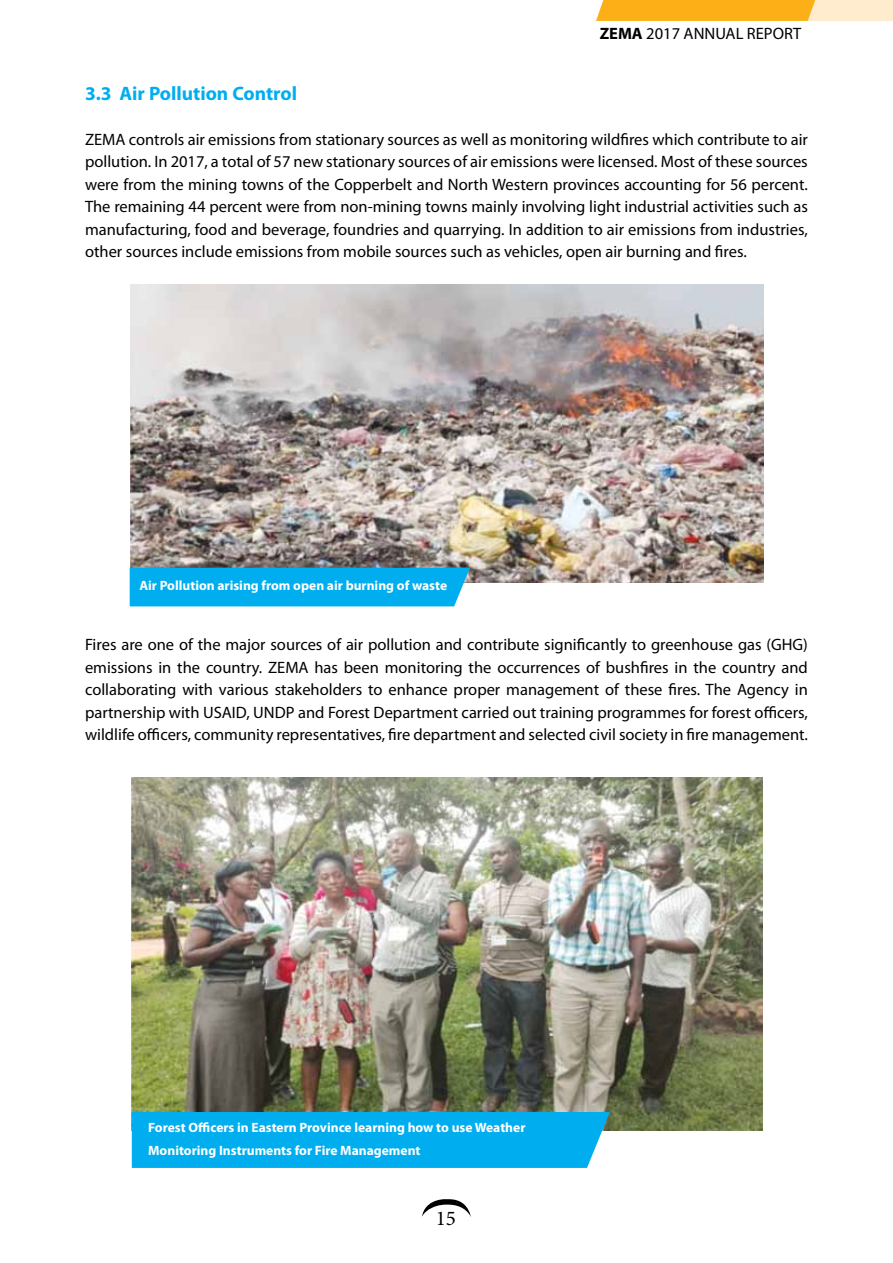
<style>
.page{position:relative;width:893px;height:1263px;background:#fff}
.page>*{position:absolute;margin:0;border:0;box-sizing:border-box;transform-origin:0 0}
.t1{font:21px "Minion Pro";color:#000}
.t2{font:700 19.5px "Myriad Pro";color:#00aeef}
.t3{font:16.5px/22.5px "Myriad Pro";color:#000;text-align:justify}
.t4{font:700 13.5px/22.5px "Myriad Pro";color:#fff}
.s1{font-weight:700}
</style>
<div class="page">
<svg style="left:421px;top:1199px;width:50px;height:19px"></svg>
<img style="left:130px;top:285px;width:634px;height:297px">
<div style="left:130px;top:568px;width:340px;height:38px;background:#00aeef"></div>
<img style="left:132px;top:777px;width:631px;height:354px">
<div style="left:132px;top:1112px;width:478px;height:56px;background:#00aeef"></div>
<svg style="left:596px;top:0;width:297px;height:21px;background:#fcc04c"></svg>
<p class="t3" style="left:600px;top:22px;width:203px"><span class="s1">ZEMA</span> 2017 ANNUAL REPORT</p>
<p class="t2" style="left:85px;top:80px;width:214px">3.3 Air Pollution Control</p>
<p class="t3" style="left:85px;top:128px;width:724px">ZEMA controls air emissions from stationary sources as well as monitoring wildfires which contribute to air pollution. In 2017, a total of 57 new stationary sources of air emissions were licensed. Most of these sources were from the mining towns of the Copperbelt and North Western provinces accounting for 56 percent.<br>The remaining 44 percent were from non-mining towns mainly involving light industrial activities such as manufacturing, food and beverage, foundries and quarrying. In addition to air emissions from industries, other sources include emissions from mobile sources such as vehicles, open air burning and fires.</p>
<p class="t4" style="left:139px;top:574px;width:309px">Air Pollution arising from open air burning of waste</p>
<p class="t3" style="left:85px;top:633px;width:724px">Fires are one of the major sources of air pollution and contribute significantly to greenhouse gas (GHG) emissions in the country. ZEMA has been monitoring the occurrences of bushfires in the country and collaborating with various stakeholders to enhance proper management of these fires. The Agency in partnership with USAID, UNDP and Forest Department carried out training programmes for forest officers, wildlife officers, community representatives, fire department and selected civil society in fire management.</p>
<p class="t4" style="left:148px;top:1116px;width:379px">Forest Officers in Eastern Province learning how to use Weather<br>Monitoring Instruments for Fire Management</p>
<p class="t1" style="left:436px;top:1204px;width:22px">15</p>
</div>
